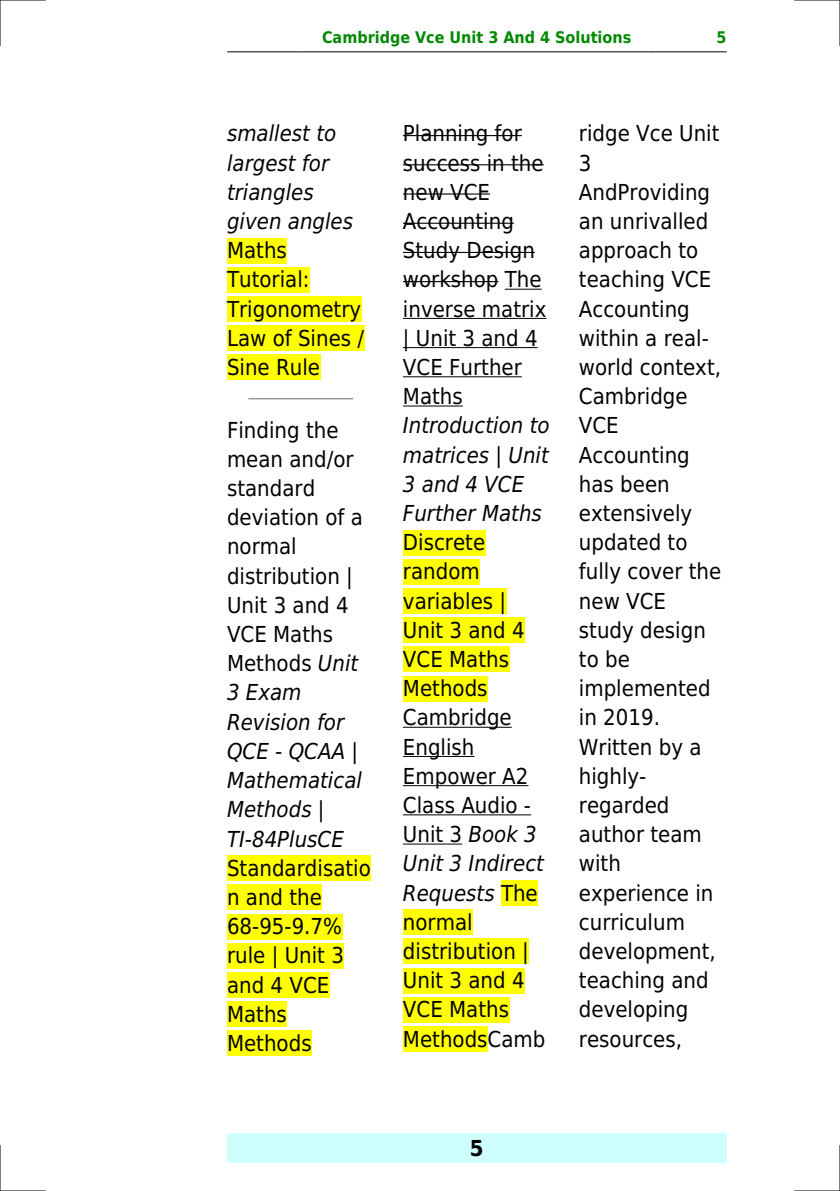
<style>
.page{position:relative;width:840px;height:1191px;background:#fff}
.page>*{position:absolute;margin:0;border:0;box-sizing:border-box;transform-origin:0 0}
.t1{font:22px/29.2px "DejaVu Sans Condensed";color:#000}
.t2{font:italic 22px/29.2px "DejaVu Sans Condensed";color:#000}
.t3{font:700 22px "DejaVu Sans Condensed";color:#000}
.t4{font:700 16px "DejaVu Sans Condensed";color:#080}
.s1{font-style:italic}
</style>
<div class="page">
<hr style="left:227px;top:51px;width:74px;height:1px;background:#000">
<hr style="left:302px;top:51px;width:348px;height:1px;background:#000">
<hr style="left:651px;top:51px;width:74px;height:1px;background:#000">
<div style="left:227px;top:1133px;width:499px;height:29px;background:#cffffc"></div>
<div style="left:227px;top:238px;width:60px;height:25px;background:#ff0"></div>
<div style="left:227px;top:267px;width:82px;height:25px;background:#ff0"></div>
<div style="left:227px;top:296px;width:134px;height:26px;background:#ff0"></div>
<div style="left:227px;top:325px;width:137px;height:26px;background:#ff0"></div>
<div style="left:227px;top:354px;width:93px;height:26px;background:#ff0"></div>
<hr style="left:249px;top:398px;width:103px;height:1px;background:#999">
<div style="left:227px;top:855px;width:143px;height:26px;background:#ff0"></div>
<div style="left:227px;top:884px;width:95px;height:26px;background:#ff0"></div>
<div style="left:227px;top:913px;width:115px;height:26px;background:#ff0"></div>
<div style="left:227px;top:943px;width:117px;height:25px;background:#ff0"></div>
<div style="left:227px;top:972px;width:102px;height:25px;background:#ff0"></div>
<div style="left:227px;top:1001px;width:60px;height:26px;background:#ff0"></div>
<div style="left:227px;top:1030px;width:84px;height:26px;background:#ff0"></div>
<hr style="left:403px;top:135px;width:118px;height:1px;background:#000">
<hr style="left:403px;top:164px;width:140px;height:1px;background:#000">
<hr style="left:403px;top:193px;width:87px;height:2px;background:#000">
<hr style="left:403px;top:223px;width:110px;height:1px;background:#000">
<hr style="left:403px;top:252px;width:131px;height:1px;background:#000">
<hr style="left:403px;top:281px;width:95px;height:1px;background:#000">
<hr style="left:504px;top:289px;width:37px;height:1px;background:#000">
<hr style="left:403px;top:318px;width:143px;height:1px;background:#000">
<hr style="left:403px;top:347px;width:134px;height:1px;background:#000">
<hr style="left:403px;top:376px;width:118px;height:1px;background:#000">
<hr style="left:403px;top:405px;width:59px;height:1px;background:#000">
<div style="left:403px;top:530px;width:82px;height:25px;background:#ff0"></div>
<div style="left:403px;top:559px;width:76px;height:25px;background:#ff0"></div>
<div style="left:403px;top:588px;width:103px;height:26px;background:#ff0"></div>
<div style="left:403px;top:617px;width:121px;height:26px;background:#ff0"></div>
<div style="left:403px;top:646px;width:105px;height:26px;background:#ff0"></div>
<div style="left:403px;top:676px;width:84px;height:25px;background:#ff0"></div>
<hr style="left:403px;top:727px;width:108px;height:1px;background:#000">
<hr style="left:403px;top:756px;width:71px;height:1px;background:#000">
<hr style="left:403px;top:785px;width:125px;height:1px;background:#000">
<hr style="left:403px;top:814px;width:128px;height:1px;background:#000">
<hr style="left:403px;top:843px;width:59px;height:1px;background:#000">
<div style="left:500px;top:880px;width:37px;height:25px;background:#ff0"></div>
<div style="left:403px;top:909px;width:69px;height:26px;background:#ff0"></div>
<div style="left:403px;top:938px;width:125px;height:26px;background:#ff0"></div>
<div style="left:403px;top:967px;width:121px;height:26px;background:#ff0"></div>
<div style="left:403px;top:997px;width:105px;height:25px;background:#ff0"></div>
<div style="left:403px;top:1026px;width:84px;height:25px;background:#ff0"></div>
<hr style="left:0;top:0;width:45px;height:1px;background:#000">
<hr style="left:794px;top:0;width:45px;height:1px;background:#000">
<hr style="left:0;top:1190px;width:45px;height:1px;background:#000">
<hr style="left:794px;top:1190px;width:45px;height:1px;background:#000">
<hr style="left:0;top:0;width:1px;height:45px;background:#000">
<hr style="left:0;top:1145px;width:1px;height:46px;background:#000">
<hr style="left:839px;top:0;width:1px;height:45px;background:#000">
<hr style="left:839px;top:1145px;width:1px;height:46px;background:#000">
<p class="t4" style="left:322px;top:29px;width:310px">Cambridge Vce Unit 3 And 4 Solutions</p>
<p class="t4" style="left:716px;top:29px;width:12px">5</p>
<p class="t2" style="left:227px;top:119px;width:128px">smallest to largest for triangles given angles</p>
<p class="t1" style="left:227px;top:236px;width:139px">Maths<br>Tutorial:<br>Trigonometry<br>Law of Sines /<br>Sine Rule</p>
<p class="t1" style="left:227px;top:415px;width:137px">Finding the mean and/or standard deviation of a normal distribution |<br>Unit 3 and 4<br>VCE Maths<br>Methods <span class="s1">Unit<br>3 Exam<br>Revision for<br>QCE - QCAA |<br>Mathematical<br>Methods |<br>TI-84PlusCE</span></p>
<p class="t1" style="left:227px;top:853px;width:145px">Standardisatio n and the<br>68-95-9.7% rule | Unit 3 and 4 VCE<br>Maths<br>Methods</p>
<p class="t1" style="left:403px;top:119px;width:145px">Planning for success in the new VCE<br>Accounting<br>Study Design workshop The inverse matrix | Unit 3 and 4<br>VCE Further<br>Maths</p>
<p class="t2" style="left:403px;top:411px;width:148px">Introduction to matrices | Unit<br>3 and 4 VCE<br>Further Maths</p>
<p class="t1" style="left:403px;top:528px;width:144px">Discrete random variables |<br>Unit 3 and 4<br>VCE Maths<br>Methods<br>Cambridge<br>English<br>Empower A2<br>Class Audio -<br>Unit 3 <span class="s1">Book 3<br>Unit 3 Indirect<br>Requests</span> The normal distribution |<br>Unit 3 and 4<br>VCE Maths<br>MethodsCamb</p>
<p class="t1" style="left:578px;top:119px;width:144px">ridge Vce Unit<br>3<br>AndProviding an unrivalled approach to teaching VCE<br>Accounting within a real&shy;world context,<br>Cambridge<br>VCE<br>Accounting has been extensively updated to fully cover the new VCE study design to be implemented in 2019.<br>Written by a highly&shy;regarded author team with experience in curriculum development, teaching and developing resources,</p>
<p class="t3" style="left:469px;top:1135px;width:15px">5</p>
</div>
